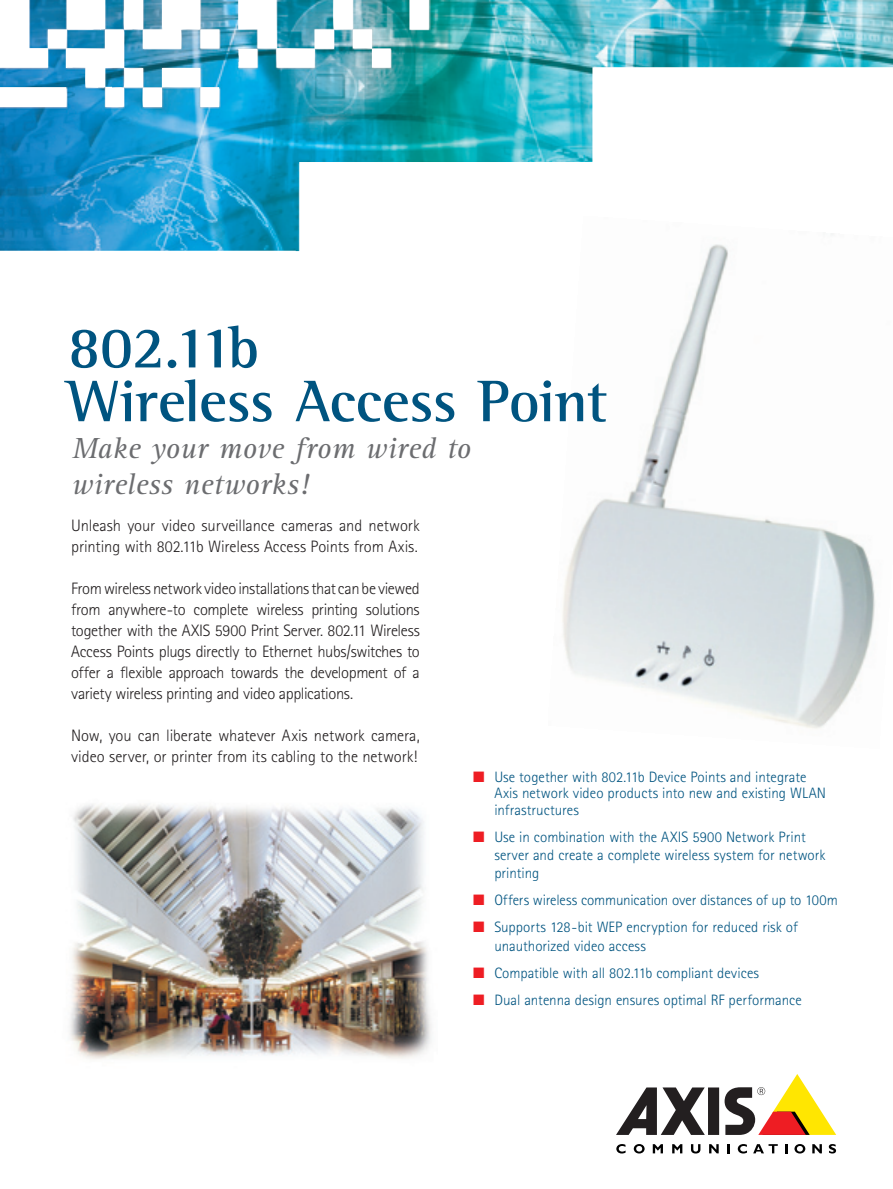
<style>
.page{position:relative;width:893px;height:1189px;background:#fff}
.page>*{position:absolute;margin:0;border:0;box-sizing:border-box;transform-origin:0 0}
.t1{font:700 60px/53.7px "Agfa Rotis Semi Serif";letter-spacing:-.015em;color:#005480}
.t2{font:italic 30px/36px "Agfa Rotis Serif";letter-spacing:.01em;color:#6c6d70}
.t3{font:300 16.5px/21px "Agfa Rotis Sans Serif";letter-spacing:-.005em;color:#231f20}
.t4{font:300 15px/27px "Agfa Rotis Sans Serif";color:#005480}
</style>
<div class="page">
<img style="left:562px;top:251px;width:313px;height:478px">
<img style="left:0;top:0;width:893px;height:251px">
<div style="left:708px;top:1087px;width:11px;height:47px;background:#231f20"></div>
<svg style="left:616px;top:1087px;width:89px;height:47px"></svg>
<svg style="left:725px;top:1074px;width:111px;height:60px"></svg>
<svg style="left:616px;top:1144px;width:10px;height:9px"></svg>
<svg style="left:634px;top:1144px;width:11px;height:9px"></svg>
<svg style="left:653px;top:1144px;width:10px;height:9px"></svg>
<svg style="left:672px;top:1144px;width:10px;height:9px"></svg>
<svg style="left:691px;top:1144px;width:9px;height:9px"></svg>
<svg style="left:709px;top:1144px;width:10px;height:9px"></svg>
<svg style="left:728px;top:1144px;width:2px;height:9px"></svg>
<svg style="left:738px;top:1144px;width:9px;height:9px"></svg>
<svg style="left:753px;top:1144px;width:25px;height:9px"></svg>
<svg style="left:785px;top:1144px;width:2px;height:9px"></svg>
<svg style="left:794px;top:1144px;width:11px;height:9px"></svg>
<svg style="left:812px;top:1144px;width:10px;height:9px"></svg>
<svg style="left:829px;top:1144px;width:7px;height:9px"></svg>
<img style="left:70px;top:804px;width:362px;height:255px">
<h1 class="t1" style="left:68px;top:320px;width:542px">802.11b<br>Wireless Access Point</h1>
<h2 class="t2" style="left:72px;top:430px;width:400px">Make your move from wired to wireless networks!</h2>
<p class="t3" style="left:71px;top:515px;width:350px">Unleash your video surveillance cameras and network printing with 802.11b Wireless Access Points from Axis.</p>
<p class="t3" style="left:71px;top:578px;width:350px;text-align:justify">From wireless network video installations that can be viewed from anywhere-to complete wireless printing solutions together with the AXIS 5900 Print Server. 802.11 Wireless Access Points plugs directly to Ethernet hubs/switches to offer a flexible approach towards the development of a variety wireless printing and video applications.</p>
<p class="t3" style="left:71px;top:725px;width:350px">Now, you can liberate whatever Axis network camera, video server, or printer from its cabling to the network!</p>
<p class="t4" style="left:494px;top:768px;width:333px;line-height:16.5px">Use together with 802.11b Device Points and integrate<br>Axis network video products into new and existing WLAN infrastructures</p>
<p class="t4" style="left:494px;top:827px;width:333px;line-height:18px">Use in combination with the AXIS 5900 Network Print server and create a complete wireless system for network printing</p>
<p class="t4" style="left:494px;top:886px;width:345px">Offers wireless communication over distances of up to 100m<br>Supports 128-bit WEP encryption for reduced risk of</p>
<p class="t4" style="left:494px;top:932px;width:309px">unauthorized video access<br>Compatible with all 802.11b compliant devices<br>Dual antenna design ensures optimal RF performance</p>
</div>
